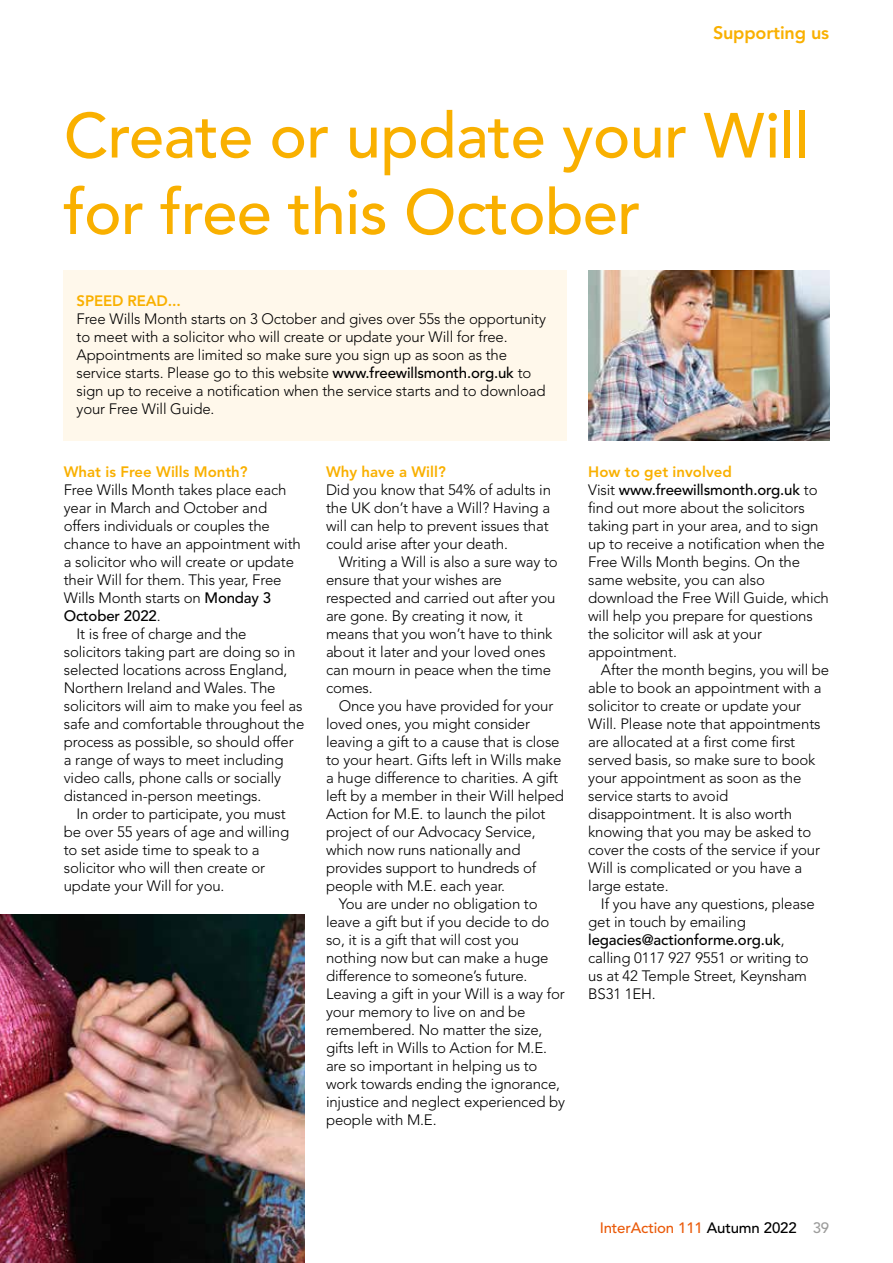
<style>
.page{position:relative;width:893px;height:1263px;background:#fff}
.page>*{position:absolute;margin:0;border:0;box-sizing:border-box;transform-origin:0 0}
.t1{font:500 63px/76.5px "Avenir LT Pro";letter-spacing:-.01em;color:#f9b000}
.t2{font:800 18px "Avenir LT Pro";letter-spacing:-.01em;color:#f9b000}
.t3{font:300 15px/18px "Avenir LT Pro";letter-spacing:-.01em;color:#000}
.t4{font:800 15px "Avenir LT Pro";color:#f9b000}
.t5{font:500 15px "Avenir LT Pro";letter-spacing:-.01em;color:#ea5b0b}
.t6{font:500 15px "Avenir LT Pro";letter-spacing:-.01em;color:#000}
.s1{font-weight:500}
.s2{font-weight:300}
.s3{font-weight:800;color:#f9b000}
.s4{color:#000}
.s5{color:#9d9d9c}
</style>
<div class="page">
<img style="left:588px;top:270px;width:241px;height:171px">
<img style="left:0;top:914px;width:305px;height:349px">
<div style="left:64px;top:270px;width:503px;height:171px;background:#fff8eb"></div>
<p class="t2" style="left:713px;top:22px;width:118px">Supporting us</p>
<h1 class="t1" style="left:64px;top:99px;width:747px">Create or update your Will for free this October</h1>
<p class="t4" style="left:77px;top:292px;width:106px">SPEED READ...</p>
<p class="t3" style="left:77px;top:310px;width:471px">Free Wills Month starts on 3 October and gives over 55s the opportunity to meet with a solicitor who will create or update your Will for free.<br>Appointments are limited so make sure you sign up as soon as the service starts. Please go to this website <span class="s1">www.freewillsmonth.org.uk</span> to sign up to receive a notification when the service starts and to download your Free Will Guide.</p>
<p class="t4" style="left:64px;top:463px;width:185px">What is Free Wills Month?</p>
<p class="t3" style="left:64px;top:481px;width:224px">Free Wills Month takes place each</p>
<p class="t3" style="left:64px;top:499px;width:205px">year in March and October and</p>
<p class="t3" style="left:64px;top:517px;width:208px">offers individuals or couples the</p>
<p class="t3" style="left:64px;top:535px;width:239px">chance to have an appointment with</p>
<p class="t3" style="left:64px;top:553px;width:232px">a solicitor who will create or update</p>
<p class="t3" style="left:64px;top:571px;width:219px">their Will for them. This year, Free</p>
<p class="t3" style="left:64px;top:589px;width:209px">Wills Month starts on <span class="s1">Monday 3</span></p>
<p class="t6" style="left:64px;top:607px;width:98px">October 2022<span class="s2">.</span></p>
<p class="t3" style="left:77px;top:625px;width:171px">It is free of charge and the</p>
<p class="t3" style="left:64px;top:643px;width:233px">solicitors taking part are doing so in</p>
<p class="t3" style="left:64px;top:661px;width:225px">selected locations across England,</p>
<p class="t3" style="left:64px;top:679px;width:213px">Northern Ireland and Wales. The</p>
<p class="t3" style="left:64px;top:697px;width:240px">solicitors will aim to make you feel as</p>
<p class="t3" style="left:64px;top:715px;width:242px">safe and comfortable throughout the</p>
<p class="t3" style="left:64px;top:733px;width:231px">process as possible, so should offer</p>
<p class="t3" style="left:64px;top:751px;width:221px">a range of ways to meet including</p>
<p class="t3" style="left:64px;top:769px;width:219px">video calls, phone calls or socially</p>
<p class="t3" style="left:64px;top:787px;width:199px">distanced in-person meetings.</p>
<p class="t3" style="left:77px;top:805px;width:211px">In order to participate, you must</p>
<p class="t3" style="left:64px;top:823px;width:227px">be over 55 years of age and willing</p>
<p class="t3" style="left:64px;top:841px;width:197px">to set aside time to speak to a</p>
<p class="t3" style="left:64px;top:859px;width:203px">solicitor who will then create or</p>
<p class="t3" style="left:64px;top:877px;width:162px">update your Will for you.</p>
<p class="t4" style="left:326px;top:463px;width:121px">Why have a Will?</p>
<p class="t3" style="left:326px;top:481px;width:226px">Did you know that 54% of adults in the UK don’t have a Will? Having a will can help to prevent issues that could arise after your death.</p>
<p class="t3" style="left:326px;top:553px;width:233px;text-indent:13px">Writing a Will is also a sure way to ensure that your wishes are respected and carried out after you are gone. By creating it now, it means that you won’t have to think about it later and your loved ones can mourn in peace when the time comes.</p>
<p class="t3" style="left:339px;top:697px;width:216px">Once you have provided for your</p>
<p class="t3" style="left:326px;top:715px;width:206px">loved ones, you might consider</p>
<p class="t3" style="left:326px;top:733px;width:235px">leaving a gift to a cause that is close</p>
<p class="t3" style="left:326px;top:751px;width:237px">to your heart. Gifts left in Wills make</p>
<p class="t3" style="left:326px;top:769px;width:234px">a huge difference to charities. A gift</p>
<p class="t3" style="left:326px;top:787px;width:240px">left by a member in their Will helped</p>
<p class="t3" style="left:326px;top:805px;width:221px">Action for M.E. to launch the pilot</p>
<p class="t3" style="left:326px;top:823px;width:211px">project of our Advocacy Service,</p>
<p class="t3" style="left:326px;top:841px;width:196px">which now runs nationally and</p>
<p class="t3" style="left:326px;top:859px;width:212px">provides support to hundreds of</p>
<p class="t3" style="left:326px;top:877px;width:181px">people with M.E. each year.</p>
<p class="t3" style="left:339px;top:895px;width:200px">You are under no obligation to</p>
<p class="t3" style="left:326px;top:913px;width:225px">leave a gift but if you decide to do</p>
<p class="t3" style="left:326px;top:931px;width:195px">so, it is a gift that will cost you</p>
<p class="t3" style="left:326px;top:949px;width:224px">nothing now but can make a huge</p>
<p class="t3" style="left:326px;top:967px;width:203px">difference to someone’s future.</p>
<p class="t3" style="left:326px;top:985px;width:240px">Leaving a gift in your Will is a way for</p>
<p class="t3" style="left:326px;top:1003px;width:201px">your memory to live on and be</p>
<p class="t3" style="left:326px;top:1021px;width:218px">remembered. No matter the size,</p>
<p class="t3" style="left:326px;top:1039px;width:223px">gifts left in Wills to Action for M.E.</p>
<p class="t3" style="left:326px;top:1057px;width:213px">are so important in helping us to</p>
<p class="t3" style="left:326px;top:1075px;width:236px">work towards ending the ignorance,</p>
<p class="t3" style="left:326px;top:1093px;width:241px">injustice and neglect experienced by</p>
<p class="t3" style="left:326px;top:1111px;width:112px">people with M.E.</p>
<p class="t3" style="left:588px;top:463px;width:242px"><span class="s3">How to get involved<br></span>Visit <span class="s1">www.freewillsmonth.org.uk</span> to find out more about the solicitors taking part in your area, and to sign up to receive a notification when the<br>Free Wills Month begins. On the same website, you can also download the Free Will Guide, which will help you prepare for questions the solicitor will ask at your appointment.</p>
<p class="t3" style="left:588px;top:661px;width:242px;text-indent:13px">After the month begins, you will be able to book an appointment with a solicitor to create or update your<br>Will. Please note that appointments are allocated at a first come first served basis, so make sure to book your appointment as soon as the service starts to avoid disappointment. It is also worth knowing that you may be asked to cover the costs of the service if your<br>Will is complicated or you have a large estate.</p>
<p class="t3" style="left:588px;top:895px;width:228px;text-indent:13px">If you have any questions, please get in touch by emailing <span class="s1">legacies@actionforme.org.uk</span>, calling 0117 927 9551 or writing to us at 42 Temple Street, Keynsham<br>BS31 1EH.</p>
<p class="t5" style="left:600px;top:1219px;width:231px">InterAction 111 <span class="s4">Autumn 2022</span> <span class="s5">39</span></p>
</div>
